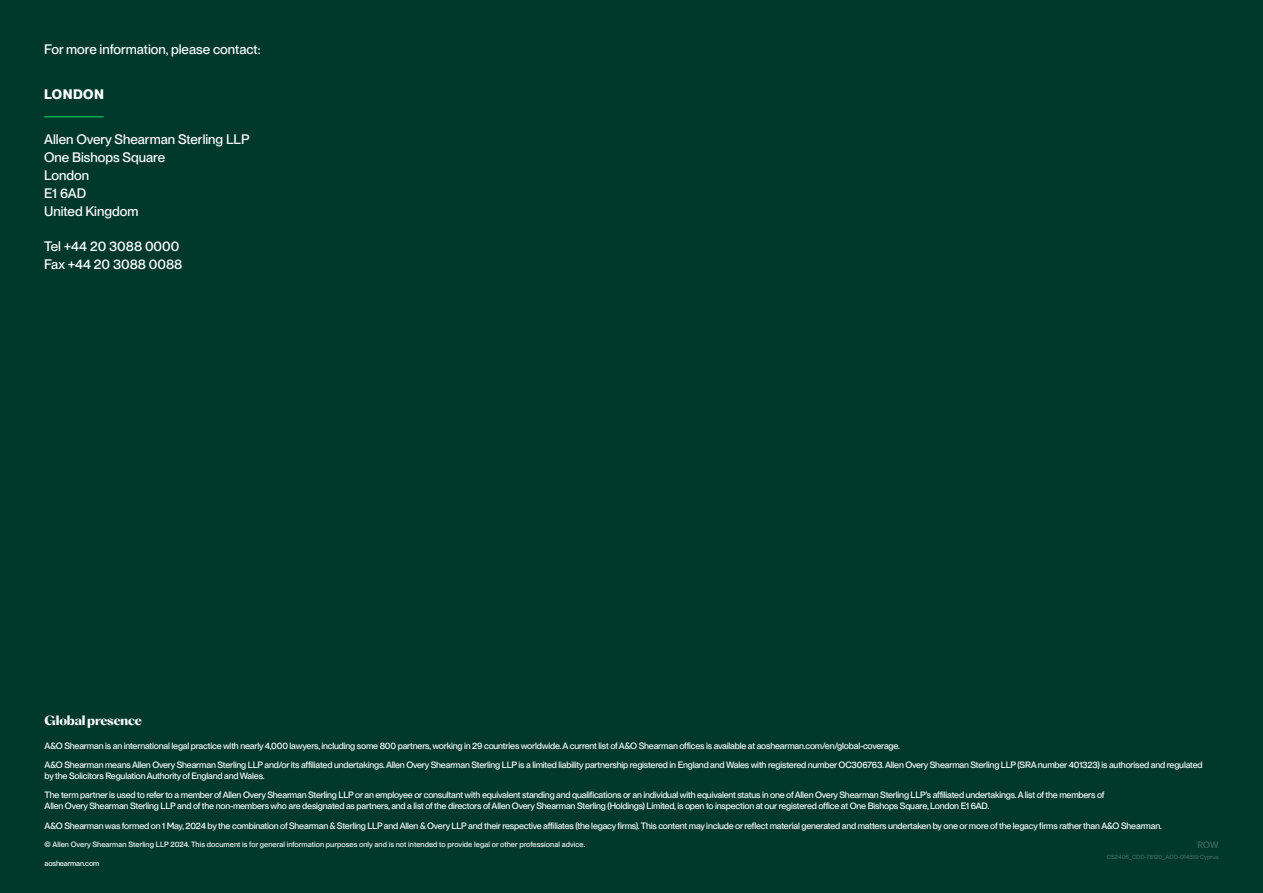
<style>
.page{position:relative;width:1263px;height:893px;background:#00392c}
.page>*{position:absolute;margin:0;border:0;box-sizing:border-box;transform-origin:0 0}
.t1{font:13.5px/18px "PP Neue Montreal AOSPPT";color:#fff}
.t2{font:700 13.5px "PP Neue Montreal AOSPPT";letter-spacing:.03em;color:#fff}
.t3{font:700 12px "PP Hatton AOSPPT";letter-spacing:-.02em;color:#fff}
.t4{font:9px/19.4px "PP Neue Montreal AOSPPT";letter-spacing:-.02em;color:#fff}
.t5{font:9px "PP Neue Montreal AOSPPT";color:#426a60}
.t6{font:7.5px "PP Neue Montreal AOSPPT";letter-spacing:.01em;color:#fff}
.t7{font:7.5px "PP Neue Montreal AOSPPT";letter-spacing:-.02em;color:#fff}
.t8{font:6px "PP Neue Montreal AOSPPT";color:#426a60}
</style>
<div class="page">
<hr style="left:44px;top:116px;width:60px;height:1px;background:#00ae4f">
<h1 class="t1" style="left:44px;top:40px;width:218px">For more information, please contact:</h1>
<h1 class="t2" style="left:44px;top:86px;width:61px">LONDON</h1>
<h1 class="t1" style="left:44px;top:130px;width:207px">Allen Overy Shearman Sterling LLP<br>One Bishops Square<br>London<br>E1 6AD<br>United Kingdom</h1>
<h1 class="t1" style="left:44px;top:237px;width:140px">Tel +44 20 3088 0000<br>Fax +44 20 3088 0088</h1>
<h2 class="t3" style="left:45px;top:713px;width:99px">Global presence</h2>
<p class="t4" style="left:45px;top:736px;width:1159px">A&amp;O Shearman is an international legal practice with nearly 4,000 lawyers, including some 800 partners, working in 29 countries worldwide. A current list of A&amp;O Shearman offices is available at aoshearman.com/en/global-coverage.<br>A&amp;O Shearman means Allen Overy Shearman Sterling LLP and/or its affiliated undertakings. Allen Overy Shearman Sterling LLP is a limited liability partnership registered in England and Wales with registered number OC306763. Allen Overy Shearman Sterling LLP (SRA number 401323) is authorised and regulated</p>
<p class="t4" style="left:45px;top:766px;width:1061px">by the Solicitors Regulation Authority of England and Wales.<br>The term partner is used to refer to a member of Allen Overy Shearman Sterling LLP or an employee or consultant with equivalent standing and qualifications or an individual with equivalent status in one of Allen Overy Shearman Sterling LLP’s affiliated undertakings. A list of the members of</p>
<p class="t4" style="left:45px;top:796px;width:946px">Allen Overy Shearman Sterling LLP and of the non-members who are designated as partners, and a list of the directors of Allen Overy Shearman Sterling (Holdings) Limited, is open to inspection at our registered office at One Bishops Square, London E1 6AD.</p>
<p class="t4" style="left:45px;top:816px;width:1119px">A&amp;O Shearman was formed on 1 May, 2024 by the combination of Shearman &amp; Sterling LLP and Allen &amp; Overy LLP and their respective affiliates (the legacy firms). This content may include or reflect material generated and matters undertaken by one or more of the legacy firms rather than A&amp;O Shearman.</p>
<p class="t6" style="left:45px;top:840px;width:542px">© Allen Overy Shearman Sterling LLP 2024. This document is for general information purposes only and is not intended to provide legal or other professional advice.</p>
<p class="t7" style="left:45px;top:859px;width:56px">aoshearman.com</p>
<p class="t5" style="left:1197px;top:840px;width:23px">ROW</p>
<p class="t8" style="left:1107px;top:853px;width:114px">CS2406_CDD-78120_ADD-014519 Cyprus</p>
</div>
